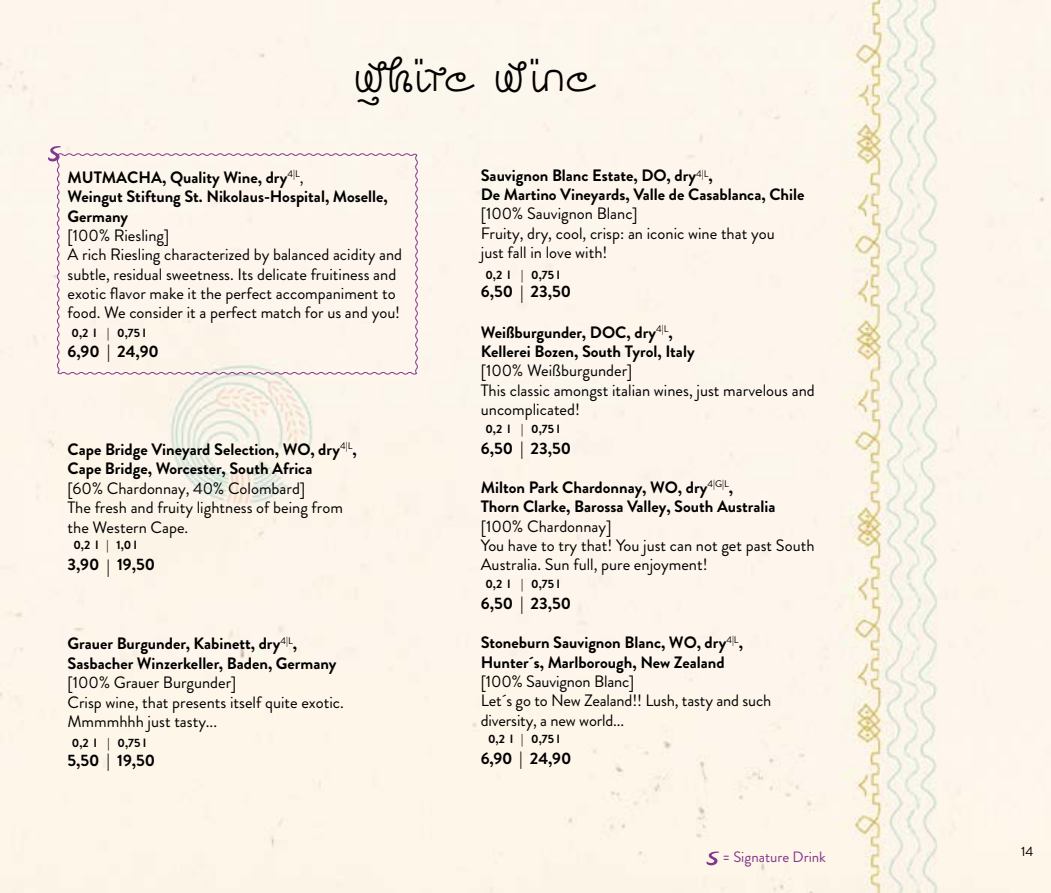
<style>
.page{position:relative;width:1051px;height:893px;background:#fff}
.page>*{position:absolute;margin:0;border:0;box-sizing:border-box;transform-origin:0 0}
.t1{font:45px "Mongolian Deathworm";color:#000}
.t2{font:16.5px/19.4px "Brandon Grotesque";color:#000}
.t3{font:700 16.5px/19.4px "Brandon Grotesque";color:#000}
.t4{font:15px "Brandon Grotesque";color:#82368c}
.t5{font:13.5px "Brandon Grotesque";color:#000}
.t6{font:700 12px "Brandon Grotesque";color:#000}
.s1{font-weight:400}
</style>
<div class="page">
<div style="left:0;top:0;width:1050px;height:893px;background:#fef5ec"></div>
<div style="left:56px;top:153px;width:362px;height:222px;background:#fef5ec"></div>
<svg style="left:48px;top:146px;width:13px;height:15px"></svg>
<svg style="left:706px;top:851px;width:13px;height:14px"></svg>
<h1 class="t1" style="left:356px;top:54px;width:240px">White wine</h1>
<p class="t3" style="left:67px;top:168px;width:322px">MUTMACHA, Quality Wine, dry<sup>4|L</sup><span class="s1">,<br></span>Weingut Stiftung St. Nikolaus-Hospital, Moselle,<br>Germany</p>
<p class="t2" style="left:68px;top:226px;width:336px">[100% Riesling]<br>A rich Riesling characterized by balanced acidity and subtle, residual sweetness. Its delicate fruitiness and exotic flavor make it the perfect accompaniment to food. We consider it a perfect match for us and you!</p>
<p class="t3" style="left:68px;top:342px;width:93px">6,90 | 24,90</p>
<p class="t6" style="left:71px;top:324px;width:76px">0,2 l | 0,75 l</p>
<p class="t3" style="left:68px;top:439px;width:290px">Cape Bridge Vineyard Selection, WO, dry<sup>4|L</sup>,<br>Cape Bridge, Worcester, South Africa</p>
<p class="t2" style="left:68px;top:478px;width:277px">[60% Chardonnay, 40% Colombard]<br>The fresh and fruity lightness of being from the Western Cape.</p>
<p class="t3" style="left:68px;top:555px;width:89px">3,90 | 19,50</p>
<p class="t6" style="left:73px;top:536px;width:65px">0,2 l | 1,0 l</p>
<p class="t3" style="left:68px;top:634px;width:270px">Grauer Burgunder, Kabinett, dry<sup>4|L</sup>,<br>Sasbacher Winzerkeller, Baden, Germany</p>
<p class="t2" style="left:68px;top:673px;width:278px">[100% Grauer Burgunder]<br>Crisp wine, that presents itself quite exotic.<br>Mmmmhhh just tasty...</p>
<p class="t3" style="left:68px;top:751px;width:89px">5,50 | 19,50</p>
<p class="t6" style="left:72px;top:734px;width:76px">0,2 l | 0,75 l</p>
<p class="t3" style="left:480px;top:165px;width:325px">Sauvignon Blanc Estate, DO, dry<sup>4|L</sup>,<br>De Martino Vineyards, Valle de Casablanca, Chile</p>
<p class="t2" style="left:480px;top:204px;width:295px">[100% Sauvignon Blanc]<br>Fruity, dry, cool, crisp: an iconic wine that you just fall in love with!</p>
<p class="t3" style="left:480px;top:282px;width:92px">6,50 | 23,50</p>
<p class="t3" style="left:480px;top:322px;width:215px">Weißburgunder, DOC, dry<sup>4|L</sup>,<br>Kellerei Bozen, South Tyrol, Italy</p>
<p class="t2" style="left:480px;top:361px;width:335px">[100% Weißburgunder]<br>This classic amongst italian wines, just marvelous and uncomplicated!</p>
<p class="t3" style="left:480px;top:438px;width:92px">6,50 | 23,50</p>
<p class="t3" style="left:480px;top:478px;width:296px">Milton Park Chardonnay, WO, dry<sup>4|G|L</sup>,<br>Thorn Clarke, Barossa Valley, South Australia</p>
<p class="t2" style="left:480px;top:516px;width:335px">[100% Chardonnay]<br>You have to try that! You just can not get past South<br>Australia. Sun full, pure enjoyment!</p>
<p class="t3" style="left:480px;top:594px;width:92px">6,50 | 23,50</p>
<p class="t3" style="left:480px;top:633px;width:263px">Stoneburn Sauvignon Blanc, WO, dry<sup>4|L</sup>,<br>Hunter´s, Marlborough, New Zealand</p>
<p class="t2" style="left:480px;top:672px;width:292px">[100% Sauvignon Blanc]<br>Let´s go to New Zealand!! Lush, tasty and such diversity, a new world...</p>
<p class="t3" style="left:480px;top:749px;width:92px">6,90 | 24,90</p>
<p class="t6" style="left:485px;top:266px;width:76px">0,2 l | 0,75 l</p>
<p class="t6" style="left:485px;top:420px;width:76px">0,2 l | 0,75 l</p>
<p class="t6" style="left:485px;top:576px;width:76px">0,2 l | 0,75 l</p>
<p class="t6" style="left:488px;top:730px;width:73px">0,2 l | 0,75 l</p>
<p class="t4" style="left:722px;top:846px;width:105px">= Signature Drink</p>
<p class="t5" style="left:1020px;top:842px;width:14px">14</p>
</div>
